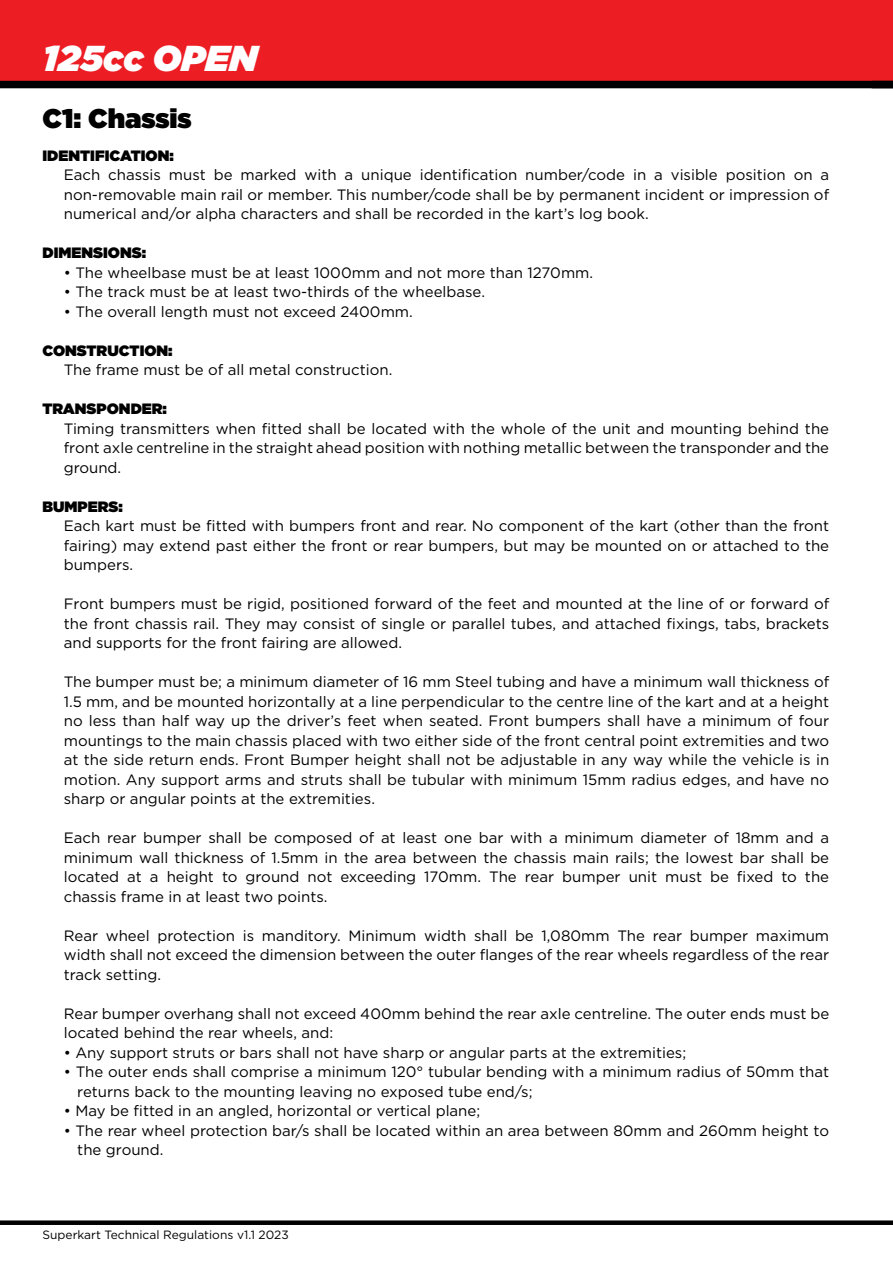
<style>
.page{position:relative;width:893px;height:1263px;background:#fff}
.page>*{position:absolute;margin:0;border:0;box-sizing:border-box;transform-origin:0 0}
.t1{font:italic 900 36px "Gotham";color:#fff}
.t2{font:900 27px "Gotham";color:#000}
.t3{font:15px/19.5px "Gotham";color:#000;text-align:justify}
.t4{font:900 15px "Gotham";color:#000}
.t5{font:12px "Gotham";color:#000}
</style>
<div class="page">
<div style="left:0;top:0;width:893px;height:85px;background:#ed1d24"></div>
<div style="left:0;top:1220px;width:893px;height:5px;background:#000"></div>
<div style="left:0;top:81px;width:893px;height:7px;background:#000"></div>
<h1 class="t1" style="left:43px;top:33px;width:217px">125cc OPEN</h1>
<h2 class="t2" style="left:43px;top:99px;width:151px">C1: Chassis</h2>
<p class="t4" style="left:43px;top:145px;width:133px">IDENTIFICATION:</p>
<p class="t3" style="left:64px;top:165px;width:767px">Each chassis must be marked with a unique identification number/code in a visible position on a non-removable main rail or member. This number/code shall be by permanent incident or impression of numerical and/or alpha characters and shall be recorded in the kart’s log book.</p>
<p class="t4" style="left:43px;top:242px;width:105px">DIMENSIONS:</p>
<p class="t3" style="left:64px;top:262px;width:531px">• The wheelbase must be at least 1000mm and not more than 1270mm.</p>
<p class="t3" style="left:64px;top:282px;width:423px">• The track must be at least two-thirds of the wheelbase.</p>
<p class="t3" style="left:64px;top:301px;width:351px">• The overall length must not exceed 2400mm.</p>
<p class="t4" style="left:43px;top:340px;width:132px">CONSTRUCTION:</p>
<p class="t3" style="left:64px;top:360px;width:330px">The frame must be of all metal construction.</p>
<p class="t4" style="left:43px;top:398px;width:126px">TRANSPONDER:</p>
<p class="t3" style="left:64px;top:418px;width:767px">Timing transmitters when fitted shall be located with the whole of the unit and mounting behind the front axle centreline in the straight ahead position with nothing metallic between the transponder and the ground.</p>
<p class="t4" style="left:43px;top:496px;width:82px">BUMPERS:</p>
<p class="t3" style="left:64px;top:516px;width:767px">Each kart must be fitted with bumpers front and rear. No component of the kart (other than the front fairing) may extend past either the front or rear bumpers, but may be mounted on or attached to the bumpers.</p>
<p class="t3" style="left:64px;top:594px;width:767px">Front bumpers must be rigid, positioned forward of the feet and mounted at the line of or forward of the front chassis rail. They may consist of single or parallel tubes, and attached fixings, tabs, brackets and supports for the front fairing are allowed.</p>
<p class="t3" style="left:64px;top:672px;width:767px">The bumper must be; a minimum diameter of 16 mm Steel tubing and have a minimum wall thickness of 1.5 mm, and be mounted horizontally at a line perpendicular to the centre line of the kart and at a height no less than half way up the driver’s feet when seated. Front bumpers shall have a minimum of four mountings to the main chassis placed with two either side of the front central point extremities and two at the side return ends. Front Bumper height shall not be adjustable in any way while the vehicle is in motion. Any support arms and struts shall be tubular with minimum 15mm radius edges, and have no sharp or angular points at the extremities.</p>
<p class="t3" style="left:64px;top:828px;width:767px">Each rear bumper shall be composed of at least one bar with a minimum diameter of 18mm and a minimum wall thickness of 1.5mm in the area between the chassis main rails; the lowest bar shall be located at a height to ground not exceeding 170mm. The rear bumper unit must be fixed to the chassis frame in at least two points.</p>
<p class="t3" style="left:64px;top:925px;width:767px">Rear wheel protection is manditory. Minimum width shall be 1,080mm The rear bumper maximum width shall not exceed the dimension between the outer flanges of the rear wheels regardless of the rear track setting.</p>
<p class="t3" style="left:64px;top:1003px;width:767px">Rear bumper overhang shall not exceed 400mm behind the rear axle centreline. The outer ends must be located behind the rear wheels, and:</p>
<p class="t3" style="left:64px;top:1042px;width:624px">• Any support struts or bars shall not have sharp or angular parts at the extremities;</p>
<p class="t3" style="left:77px;top:1062px;width:753px;text-indent:-13px">• The outer ends shall comprise a minimum 120° tubular bending with a minimum radius of 50mm that returns back to the mounting leaving no exposed tube end/s;</p>
<p class="t3" style="left:64px;top:1101px;width:418px">• May be fitted in an angled, horizontal or vertical plane;</p>
<p class="t3" style="left:77px;top:1120px;width:753px;text-indent:-13px">• The rear wheel protection bar/s shall be located within an area between 80mm and 260mm height to the ground.</p>
<p class="t5" style="left:43px;top:1226px;width:248px">Superkart Technical Regulations v1.1 2023</p>
</div>
